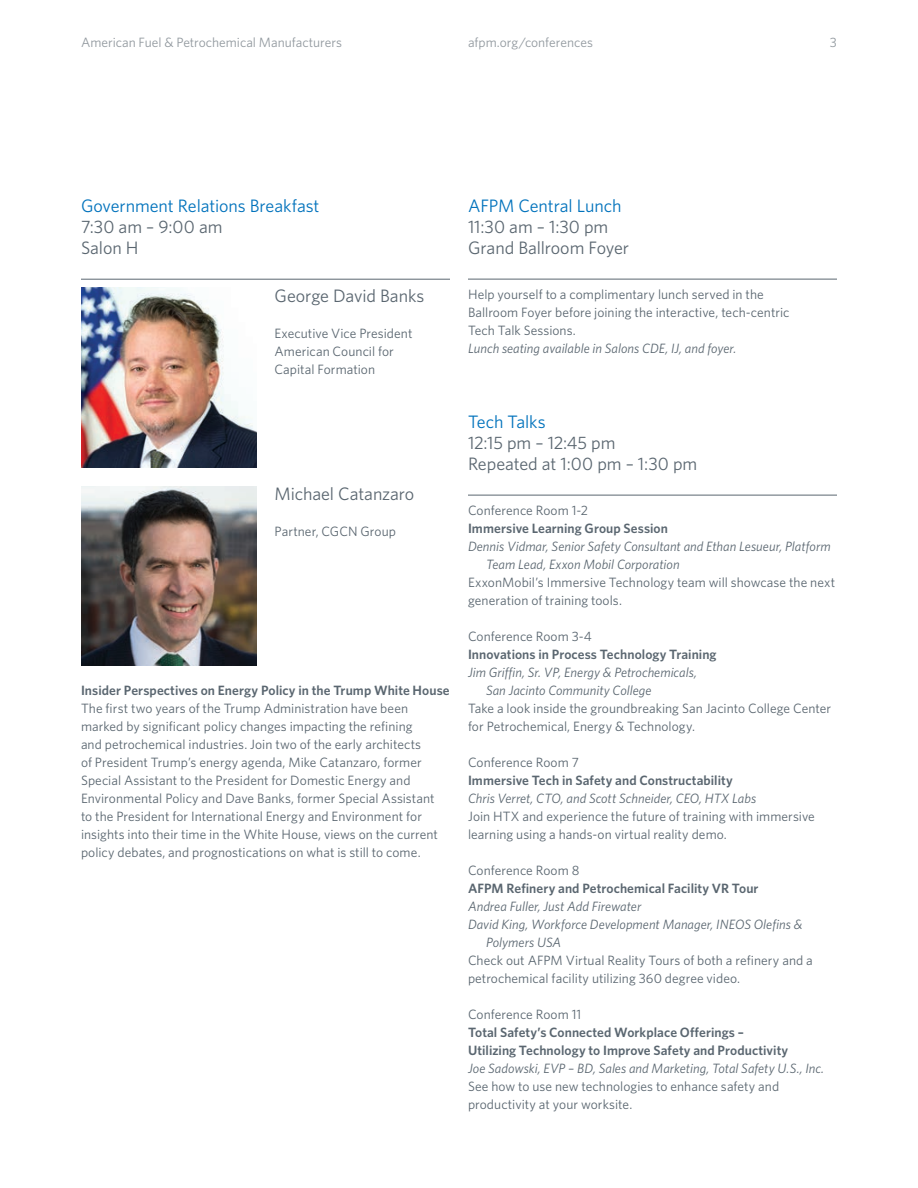
<style>
.page{position:relative;width:918px;height:1188px;background:#fff}
.page>*{position:absolute;margin:0;border:0;box-sizing:border-box;transform-origin:0 0}
.Callouts{font:18px "Whitney";letter-spacing:-.005em;color:#5a6670}
.Callouts-2{font:18px "Whitney";letter-spacing:-.005em;color:#0072bc}
.Body{font:13.5px/18px "Whitney";letter-spacing:.005em;color:#5a6670}
.Body_italic__with_in{font:italic 13.5px/18px "Whitney";color:#5a6670}
.Body_bold{font:600 13.5px/18px "Whitney";letter-spacing:.005em;color:#5a6670}
.body_with_rule_above{font:13.5px/18px "Whitney";color:#5a6670}
.Body_italic_red__wit{font:13.5px "Whitney";color:#5a6670}
.t1{font:13.5px "Whitney";color:#92999f}
.Body-2{font:italic 13.5px "Whitney";color:#5a6670}
</style>
<div class="page">
<hr style="left:468px;top:279px;width:369px;height:1px;background:#5a6670">
<hr style="left:468px;top:495px;width:369px;height:1px;background:#5a6670">
<img style="left:81px;top:288px;width:175px;height:180px">
<img style="left:81px;top:486px;width:175px;height:180px">
<hr style="left:81px;top:279px;width:369px;height:1px;background:#5a6670">
<p class="t1" style="left:81px;top:33px;width:263px">American Fuel &amp; Petrochemical Manufacturers</p>
<p class="t1" style="left:468px;top:33px;width:126px">afpm.org/conferences</p>
<p class="t1" style="left:830px;top:33px;width:9px">3</p>
<p class="Callouts-2" style="left:81px;top:194px;width:240px">Government Relations Breakfast</p>
<p class="Callouts" style="left:81px;top:215px;width:143px">7:30 am – 9:00 am</p>
<p class="Callouts" style="left:81px;top:236px;width:59px">Salon H</p>
<p class="Callouts" style="left:274px;top:284px;width:152px">George David Banks</p>
<p class="Body" style="left:274px;top:324px;width:140px">Executive Vice President</p>
<p class="Body" style="left:274px;top:342px;width:121px">American Council for<br>Capital Formation</p>
<p class="Callouts" style="left:274px;top:482px;width:141px">Michael Catanzaro</p>
<p class="Body" style="left:274px;top:522px;width:123px">Partner, CGCN Group</p>
<p class="Body_bold" style="left:81px;top:681px;width:370px">Insider Perspectives on Energy Policy in the Trump White House</p>
<p class="Body" style="left:81px;top:699px;width:359px">The first two years of the Trump Administration have been marked by significant policy changes impacting the refining<br>and petrochemical industries. Join two of the early architects<br>of President Trump’s energy agenda, Mike Catanzaro, former Special Assistant to the President for Domestic Energy and Environmental Policy and Dave Banks, former Special Assistant to the President for International Energy and Environment for insights into their time in the White House, views on the current policy debates, and prognostications on what is still to come.</p>
<p class="Callouts-2" style="left:468px;top:194px;width:155px">AFPM Central Lunch</p>
<p class="Callouts" style="left:468px;top:215px;width:142px">11:30 am – 1:30 pm</p>
<p class="Callouts" style="left:468px;top:236px;width:163px">Grand Ballroom Foyer</p>
<p class="body_with_rule_above" style="left:468px;top:285px;width:323px">Help yourself to a complimentary lunch served in the<br>Ballroom Foyer before joining the interactive, tech-centric<br>Tech Talk Sessions.</p>
<p class="Body_italic__with_in" style="left:468px;top:339px;width:270px">Lunch seating available in Salons CDE, IJ, and foyer.</p>
<p class="Callouts-2" style="left:468px;top:410px;width:79px">Tech Talks</p>
<p class="Callouts" style="left:468px;top:431px;width:149px">12:15 pm – 12:45 pm</p>
<p class="Callouts" style="left:468px;top:452px;width:231px">Repeated at 1:00 pm – 1:30 pm</p>
<p class="body_with_rule_above" style="left:468px;top:501px;width:122px">Conference Room 1-2</p>
<p class="Body_bold" style="left:468px;top:519px;width:201px">Immersive Learning Group Session</p>
<p class="Body_italic__with_in" style="left:486px;top:537px;width:346px;text-indent:-18px">Dennis Vidmar, Senior Safety Consultant and Ethan Lesueur, Platform<br>Team Lead, Exxon Mobil Corporation</p>
<p class="Body" style="left:468px;top:573px;width:369px">ExxonMobil’s Immersive Technology team will showcase the next generation of training tools.</p>
<p class="Body_italic_red__wit" style="left:468px;top:627px;width:125px">Conference Room 3-4</p>
<p class="Body_bold" style="left:468px;top:645px;width:250px">Innovations in Process Technology Training</p>
<p class="Body_italic__with_in" style="left:486px;top:663px;width:213px;text-indent:-18px">Jim Griffin, Sr. VP, Energy &amp; Petrochemicals,<br>San Jacinto Community College</p>
<p class="Body" style="left:468px;top:699px;width:365px">Take a look inside the groundbreaking San Jacinto College Center for Petrochemical, Energy &amp; Technology.</p>
<p class="Body_italic_red__wit" style="left:468px;top:753px;width:112px">Conference Room 7</p>
<p class="Body_bold" style="left:468px;top:771px;width:266px">Immersive Tech in Safety and Constructability</p>
<p class="Body-2" style="left:468px;top:789px;width:290px">Chris Verret, CTO, and Scott Schneider, CEO, HTX Labs</p>
<p class="Body" style="left:468px;top:807px;width:348px">Join HTX and experience the future of training with immersive learning using a hands-on virtual reality demo.</p>
<p class="Body_italic_red__wit" style="left:468px;top:861px;width:113px">Conference Room 8</p>
<p class="Body_bold" style="left:468px;top:879px;width:292px">AFPM Refinery and Petrochemical Facility VR Tour</p>
<p class="Body_italic__with_in" style="left:468px;top:897px;width:175px">Andrea Fuller, Just Add Firewater</p>
<p class="Body_italic__with_in" style="left:486px;top:915px;width:318px;text-indent:-18px">David King, Workforce Development Manager, INEOS Olefins &amp;<br>Polymers USA</p>
<p class="Body" style="left:468px;top:951px;width:346px">Check out AFPM Virtual Reality Tours of both a refinery and a petrochemical facility utilizing 360 degree video.</p>
<p class="Body_italic_red__wit" style="left:468px;top:1005px;width:115px">Conference Room 11</p>
<p class="Body_bold" style="left:468px;top:1023px;width:322px">Total Safety’s Connected Workplace Offerings –<br>Utilizing Technology to Improve Safety and Productivity</p>
<p class="Body_italic__with_in" style="left:468px;top:1059px;width:358px">Joe Sadowski, EVP – BD, Sales and Marketing, Total Safety U.S., Inc.</p>
<p class="Body" style="left:468px;top:1077px;width:313px">See how to use new technologies to enhance safety and productivity at your worksite.</p>
</div>
